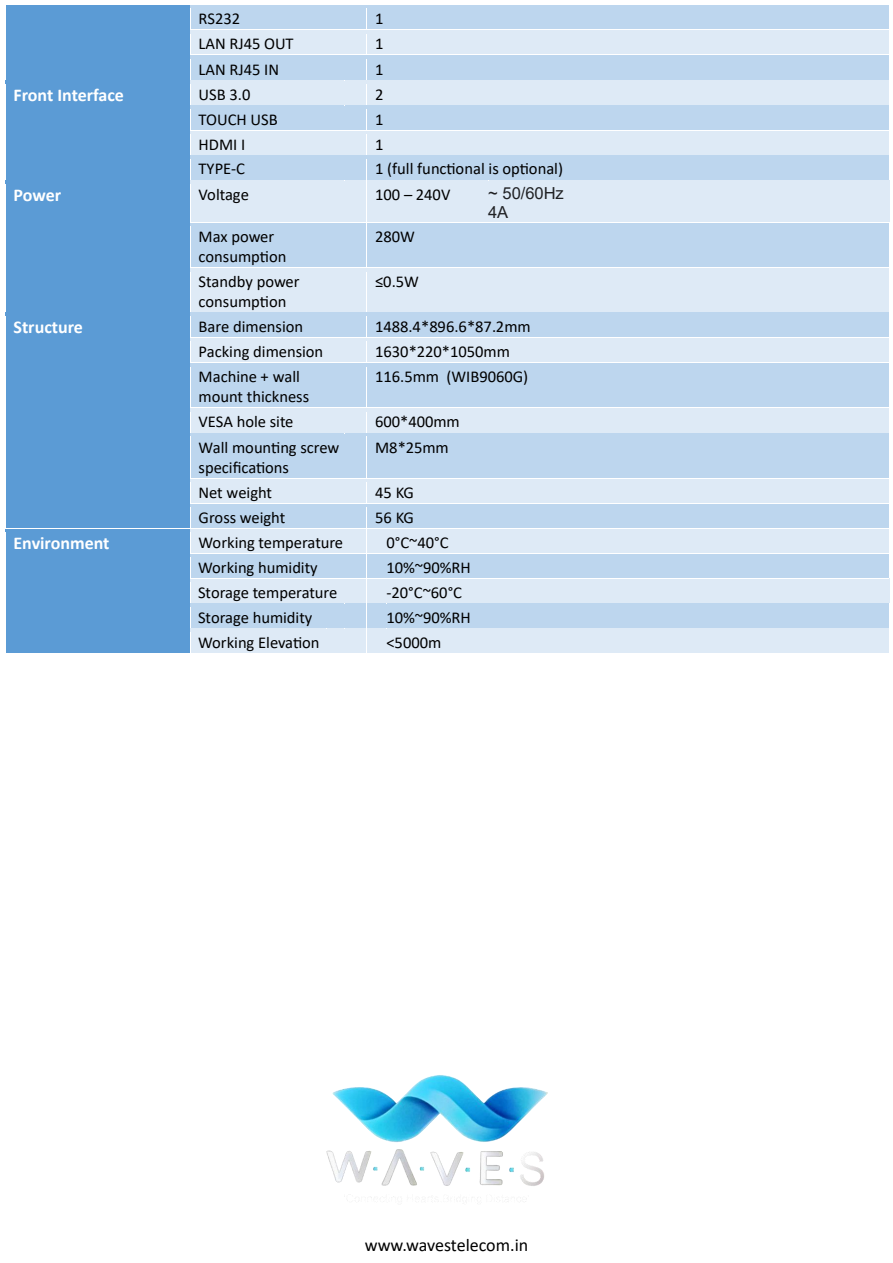
<style>
.page{position:relative;width:893px;height:1263px;background:#fff}
.page>*{position:absolute;margin:0;border:0;box-sizing:border-box;transform-origin:0 0}
.t1{font:700 18px "Calibri";letter-spacing:-.005em;color:#fff}
.t2{font:18px "Calibri";color:#000}
.t3{font:16.5px/20px "Calibri";color:#000}
.t4{font:16.5px/18.9px "Arial";color:#202124}
</style>
<div class="page">
<div style="left:5px;top:5px;width:185px;height:75px;background:#5b9bd5"></div>
<div style="left:190px;top:9px;width:154px;height:20px;background:#bdd6ee"></div>
<div style="left:367px;top:9px;width:522px;height:20px;background:#bdd6ee"></div>
<hr style="left:191px;top:5px;width:153px;height:4px;background:#bdd6ee">
<hr style="left:367px;top:5px;width:522px;height:4px;background:#bdd6ee">
<div style="left:190px;top:34px;width:154px;height:20px;background:#deeaf6"></div>
<div style="left:367px;top:34px;width:522px;height:20px;background:#deeaf6"></div>
<hr style="left:191px;top:30px;width:153px;height:4px;background:#deeaf6">
<hr style="left:367px;top:30px;width:522px;height:4px;background:#deeaf6">
<div style="left:190px;top:55px;width:154px;height:25px;background:#bdd6ee"></div>
<div style="left:367px;top:55px;width:522px;height:25px;background:#bdd6ee"></div>
<div style="left:5px;top:80px;width:185px;height:100px;background:#5b9bd5"></div>
<div style="left:190px;top:80px;width:154px;height:25px;background:#deeaf6"></div>
<div style="left:367px;top:80px;width:522px;height:25px;background:#deeaf6"></div>
<div style="left:190px;top:105px;width:154px;height:25px;background:#bdd6ee"></div>
<div style="left:367px;top:105px;width:522px;height:25px;background:#bdd6ee"></div>
<div style="left:190px;top:131px;width:154px;height:24px;background:#deeaf6"></div>
<div style="left:367px;top:131px;width:522px;height:24px;background:#deeaf6"></div>
<div style="left:190px;top:155px;width:154px;height:25px;background:#bdd6ee"></div>
<div style="left:367px;top:155px;width:522px;height:25px;background:#bdd6ee"></div>
<div style="left:5px;top:180px;width:185px;height:133px;background:#5b9bd5"></div>
<div style="left:190px;top:180px;width:154px;height:42px;background:#deeaf6"></div>
<div style="left:344px;top:180px;width:22px;height:42px;background:#deeaf6"></div>
<div style="left:367px;top:180px;width:121px;height:42px;background:#deeaf6"></div>
<div style="left:488px;top:184px;width:89px;height:19px;background:#deeaf6"></div>
<div style="left:488px;top:203px;width:89px;height:19px;background:#deeaf6"></div>
<div style="left:577px;top:180px;width:312px;height:42px;background:#deeaf6"></div>
<svg style="left:5px;top:5px;width:1px;height:175px"></svg>
<svg style="left:190px;top:5px;width:1px;height:175px"></svg>
<svg style="left:344px;top:5px;width:23px;height:176px;background:#cde0f2"></svg>
<hr style="left:489px;top:180px;width:88px;height:4px;background:#deeaf6">
<hr style="left:5px;top:184px;width:1px;height:38px;background:#fff">
<hr style="left:190px;top:184px;width:1px;height:38px;background:#fff">
<div style="left:190px;top:223px;width:154px;height:44px;background:#bdd6ee"></div>
<div style="left:344px;top:223px;width:22px;height:44px;background:#bdd6ee"></div>
<div style="left:367px;top:223px;width:522px;height:44px;background:#bdd6ee"></div>
<hr style="left:5px;top:226px;width:1px;height:41px;background:#fff">
<hr style="left:190px;top:226px;width:1px;height:41px;background:#fff">
<div style="left:190px;top:268px;width:154px;height:45px;background:#bdd6ee"></div>
<div style="left:190px;top:271px;width:154px;height:21px;background:#deeaf6"></div>
<div style="left:190px;top:292px;width:154px;height:20px;background:#deeaf6"></div>
<div style="left:344px;top:268px;width:22px;height:45px;background:#deeaf6"></div>
<div style="left:367px;top:268px;width:522px;height:45px;background:#deeaf6"></div>
<hr style="left:191px;top:268px;width:153px;height:4px;background:#deeaf6">
<hr style="left:5px;top:272px;width:1px;height:41px;background:#fff">
<hr style="left:190px;top:272px;width:1px;height:41px;background:#fff">
<div style="left:5px;top:313px;width:185px;height:215px;background:#5b9bd5"></div>
<div style="left:190px;top:313px;width:154px;height:24px;background:#bdd6ee"></div>
<div style="left:367px;top:313px;width:522px;height:24px;background:#bdd6ee"></div>
<div style="left:190px;top:338px;width:154px;height:24px;background:#deeaf6"></div>
<div style="left:367px;top:338px;width:522px;height:24px;background:#deeaf6"></div>
<div style="left:190px;top:366px;width:154px;height:20px;background:#bdd6ee"></div>
<div style="left:190px;top:386px;width:154px;height:21px;background:#bdd6ee"></div>
<div style="left:344px;top:363px;width:22px;height:44px;background:#bdd6ee"></div>
<div style="left:367px;top:363px;width:522px;height:44px;background:#bdd6ee"></div>
<svg style="left:5px;top:316px;width:1px;height:51px"></svg>
<svg style="left:190px;top:316px;width:1px;height:50px"></svg>
<hr style="left:191px;top:363px;width:153px;height:4px;background:#bdd6ee">
<svg style="left:344px;top:313px;width:23px;height:54px"></svg>
<hr style="left:5px;top:367px;width:1px;height:40px;background:#fff">
<hr style="left:190px;top:367px;width:1px;height:40px;background:#fff">
<div style="left:190px;top:408px;width:154px;height:25px;background:#deeaf6"></div>
<div style="left:367px;top:408px;width:522px;height:25px;background:#deeaf6"></div>
<div style="left:190px;top:433px;width:154px;height:45px;background:#bdd6ee"></div>
<div style="left:344px;top:433px;width:22px;height:45px;background:#bdd6ee"></div>
<div style="left:367px;top:433px;width:522px;height:45px;background:#bdd6ee"></div>
<svg style="left:5px;top:407px;width:1px;height:30px"></svg>
<svg style="left:190px;top:412px;width:1px;height:25px"></svg>
<svg style="left:344px;top:408px;width:23px;height:28px"></svg>
<hr style="left:5px;top:437px;width:1px;height:41px;background:#fff">
<hr style="left:190px;top:437px;width:1px;height:41px;background:#fff">
<div style="left:190px;top:479px;width:154px;height:24px;background:#deeaf6"></div>
<div style="left:367px;top:479px;width:522px;height:24px;background:#deeaf6"></div>
<div style="left:190px;top:504px;width:154px;height:24px;background:#bdd6ee"></div>
<div style="left:367px;top:504px;width:522px;height:24px;background:#bdd6ee"></div>
<div style="left:5px;top:529px;width:185px;height:124px;background:#5b9bd5"></div>
<div style="left:190px;top:529px;width:154px;height:24px;background:#deeaf6"></div>
<div style="left:386px;top:529px;width:96px;height:24px;background:#deeaf6"></div>
<div style="left:482px;top:529px;width:407px;height:24px;background:#deeaf6"></div>
<div style="left:198px;top:557px;width:123px;height:21px;background:#bdd6ee"></div>
<div style="left:386px;top:557px;width:118px;height:21px;background:#bdd6ee"></div>
<div style="left:504px;top:557px;width:385px;height:21px;background:#bdd6ee"></div>
<hr style="left:199px;top:554px;width:122px;height:3px;background:#bdd6ee">
<hr style="left:387px;top:554px;width:95px;height:3px;background:#bdd6ee">
<svg style="left:482px;top:554px;width:23px;height:3px"></svg>
<hr style="left:505px;top:554px;width:384px;height:3px;background:#bdd6ee">
<div style="left:198px;top:582px;width:146px;height:21px;background:#deeaf6"></div>
<div style="left:386px;top:582px;width:110px;height:21px;background:#deeaf6"></div>
<div style="left:496px;top:582px;width:393px;height:21px;background:#deeaf6"></div>
<hr style="left:199px;top:579px;width:122px;height:3px;background:#deeaf6">
<hr style="left:387px;top:579px;width:109px;height:3px;background:#deeaf6">
<svg style="left:496px;top:579px;width:9px;height:3px"></svg>
<hr style="left:505px;top:579px;width:384px;height:3px;background:#deeaf6">
<div style="left:198px;top:604px;width:123px;height:24px;background:#bdd6ee"></div>
<div style="left:386px;top:604px;width:118px;height:24px;background:#bdd6ee"></div>
<div style="left:504px;top:604px;width:385px;height:24px;background:#bdd6ee"></div>
<div style="left:198px;top:628px;width:128px;height:25px;background:#deeaf6"></div>
<div style="left:386px;top:628px;width:84px;height:25px;background:#deeaf6"></div>
<div style="left:470px;top:628px;width:419px;height:25px;background:#deeaf6"></div>
<svg style="left:5px;top:478px;width:1px;height:175px"></svg>
<svg style="left:190px;top:482px;width:9px;height:171px"></svg>
<svg style="left:321px;top:479px;width:67px;height:174px"></svg>
<img style="left:326px;top:1075px;width:222px;height:129px">
<p class="t3" style="left:199px;top:10px;width:43px">RS232</p>
<p class="t3" style="left:375px;top:10px;width:10px">1</p>
<p class="t3" style="left:199px;top:35px;width:97px">LAN RJ45 OUT</p>
<p class="t3" style="left:375px;top:35px;width:10px">1</p>
<p class="t3" style="left:199px;top:60px;width:82px">LAN RJ45 IN</p>
<p class="t3" style="left:375px;top:60px;width:10px">1</p>
<p class="t1" style="left:14px;top:87px;width:112px">Front Interface</p>
<p class="t3" style="left:199px;top:85px;width:53px">USB 3.0</p>
<p class="t3" style="left:375px;top:85px;width:10px">2</p>
<p class="t3" style="left:199px;top:111px;width:81px">TOUCH USB</p>
<p class="t3" style="left:375px;top:111px;width:10px">1</p>
<p class="t3" style="left:199px;top:136px;width:48px">HDMI I</p>
<p class="t3" style="left:375px;top:136px;width:10px">1</p>
<p class="t3" style="left:199px;top:160px;width:48px">TYPE-C</p>
<p class="t3" style="left:375px;top:160px;width:190px">1 (full functional is optional)</p>
<p class="t1" style="left:14px;top:188px;width:49px">Power</p>
<p class="t3" style="left:199px;top:186px;width:52px">Voltage</p>
<p class="t3" style="left:375px;top:186px;width:77px">100 – 240V</p>
<p class="t4" style="left:488px;top:184px;width:77px">~ 50/60Hz<br>4A</p>
<p class="t3" style="left:199px;top:228px;width:89px">Max power consumption</p>
<p class="t3" style="left:375px;top:228px;width:41px">280W</p>
<p class="t3" style="left:199px;top:273px;width:102px">Standby power consumption</p>
<p class="t3" style="left:375px;top:273px;width:45px">≤0.5W</p>
<p class="t1" style="left:14px;top:320px;width:71px">Structure</p>
<p class="t3" style="left:199px;top:318px;width:106px">Bare dimension</p>
<p class="t3" style="left:375px;top:318px;width:157px">1488.4*896.6*87.2mm</p>
<p class="t3" style="left:199px;top:343px;width:126px">Packing dimension</p>
<p class="t3" style="left:375px;top:343px;width:136px">1630*220*1050mm</p>
<p class="t3" style="left:199px;top:368px;width:112px">Machine + wall mount thickness</p>
<p class="t3" style="left:375px;top:368px;width:155px">116.5mm (WIB9060G)</p>
<p class="t3" style="left:199px;top:413px;width:96px">VESA hole site</p>
<p class="t3" style="left:375px;top:413px;width:86px">600*400mm</p>
<p class="t3" style="left:199px;top:438px;width:142px">Wall mounting screw specifications</p>
<p class="t3" style="left:375px;top:438px;width:75px">M8*25mm</p>
<p class="t3" style="left:199px;top:484px;width:75px">Net weight</p>
<p class="t3" style="left:375px;top:484px;width:41px">45 KG</p>
<p class="t3" style="left:199px;top:509px;width:88px">Gross weight</p>
<p class="t3" style="left:375px;top:509px;width:41px">56 KG</p>
<p class="t1" style="left:14px;top:536px;width:98px">Environment</p>
<p class="t3" style="left:199px;top:534px;width:146px">Working temperature</p>
<p class="t3" style="left:386px;top:534px;width:64px">0°C~40°C</p>
<p class="t3" style="left:198px;top:559px;width:121px">Working humidity</p>
<p class="t3" style="left:386px;top:559px;width:86px">10%~90%RH</p>
<p class="t3" style="left:198px;top:584px;width:141px">Storage temperature</p>
<p class="t3" style="left:386px;top:584px;width:77px">-20°C~60°C</p>
<p class="t3" style="left:198px;top:609px;width:116px">Storage humidity</p>
<p class="t3" style="left:386px;top:609px;width:86px">10%~90%RH</p>
<p class="t3" style="left:198px;top:634px;width:123px">Working Elevation</p>
<p class="t3" style="left:386px;top:634px;width:57px">&lt;5000m</p>
<p class="t2" style="left:365px;top:1238px;width:165px">www.wavestelecom.in</p>
</div>
